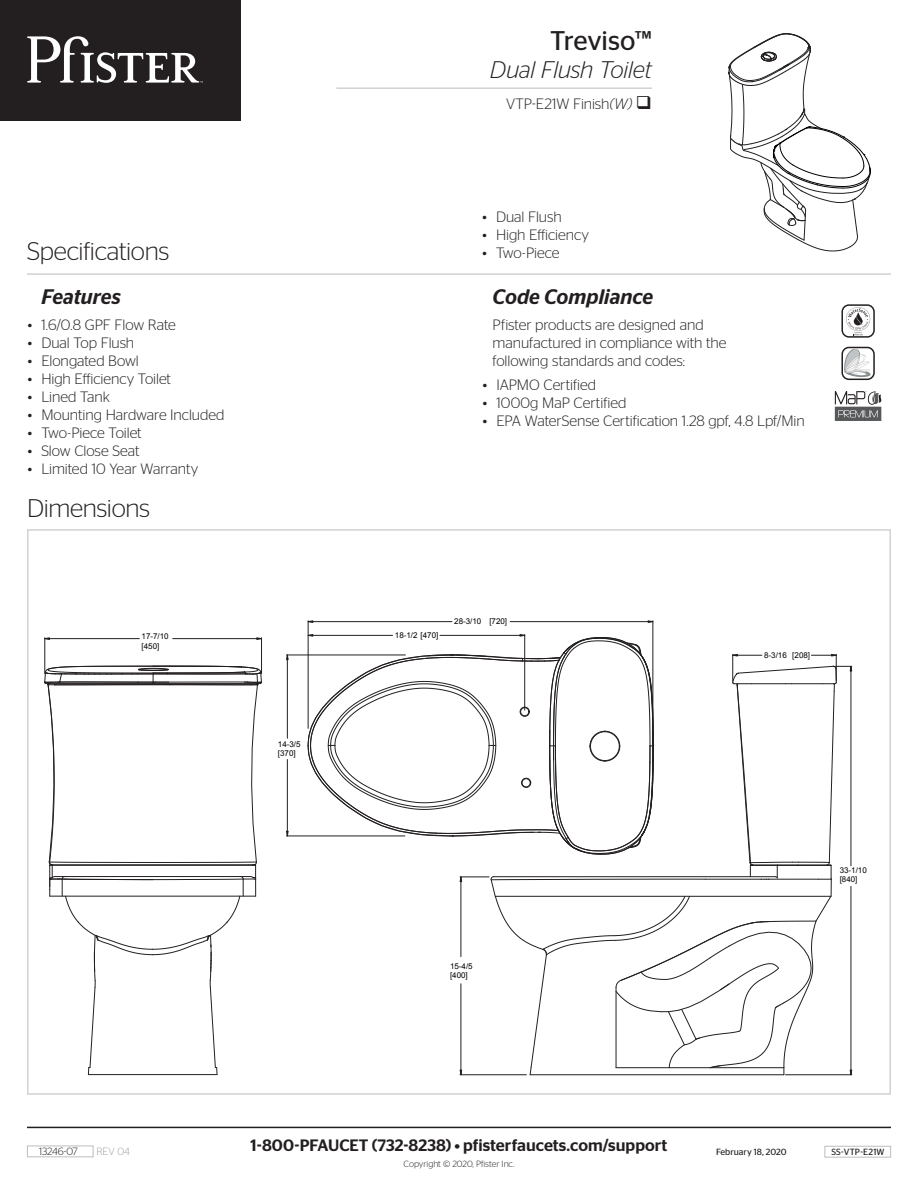
<style>
.page{position:relative;width:918px;height:1188px;background:#fff}
.page>*{position:absolute;margin:0;border:0;box-sizing:border-box;transform-origin:0 0}
.t1{font:27px "Stag Sans";letter-spacing:-.005em;color:#231f20}
.t2{font:300 25.5px "Stag Sans";letter-spacing:-.015em;color:#231f20}
.t3{font:italic 300 24px "Stag Sans";letter-spacing:-.01em;color:#231f20}
.t4{font:italic 500 21px "Stag Sans";color:#231f20}
.t5{font:500 16.5px "Stag Sans";letter-spacing:.005em;color:#231f20}
.t6{font:300 15px/18px "Stag Sans";letter-spacing:-.005em;color:#231f20}
.t7{font:300 10.5px "Stag Sans";letter-spacing:-.005em;color:#231f20}
.t8{font:300 10.5px "Stag Sans";color:#9d9fa2}
.t9{font:300 9px "Stag Sans";color:#231f20}
.t10{font:9px "Stag Sans";color:#231f20}
.t11{font:9px "Stag Sans";letter-spacing:.03em;color:#231f20}
.t12{font:7.95px/9.3px "Arial";color:#000}
.s1{font-style:italic}
</style>
<div class="page">
<div style="left:0;top:0;width:241px;height:121px;background:#231f20"></div>
<svg style="left:27px;top:36px;width:176px;height:47px"></svg>
<hr style="left:27px;top:1127px;width:864px;height:1px;background:#231f20">
<svg style="left:728px;top:33px;width:143px;height:219px"></svg>
<hr style="left:287px;top:655px;width:1px;height:83px;background:#231f20">
<hr style="left:287px;top:759px;width:1px;height:77px;background:#231f20">
<hr style="left:308px;top:621px;width:1px;height:107px;background:#231f20">
<hr style="left:261px;top:638px;width:1px;height:36px;background:#231f20">
<hr style="left:286px;top:836px;width:119px;height:1px;background:#231f20">
<hr style="left:286px;top:655px;width:119px;height:1px;background:#231f20">
<hr style="left:45px;top:638px;width:1px;height:36px;background:#231f20">
<hr style="left:510px;top:621px;width:143px;height:1px;background:#231f20">
<hr style="left:308px;top:621px;width:144px;height:1px;background:#231f20">
<hr style="left:653px;top:621px;width:1px;height:123px;background:#231f20">
<hr style="left:45px;top:638px;width:94px;height:1px;background:#231f20">
<hr style="left:173px;top:638px;width:89px;height:1px;background:#231f20">
<svg style="left:44px;top:666px;width:218px;height:409px"></svg>
<svg style="left:307px;top:634px;width:545px;height:441px"></svg>
<svg style="left:835px;top:391px;width:47px;height:30px"></svg>
<svg style="left:841px;top:347px;width:34px;height:33px"></svg>
<svg style="left:841px;top:304px;width:34px;height:34px"></svg>
<div style="left:825px;top:1146px;width:66px;height:12px;border:1px solid #bcbdc0"></div>
<div style="left:27px;top:1146px;width:66px;height:11px;border:1px solid #bcbdc0"></div>
<hr style="left:27px;top:273px;width:864px;height:2px;background:#d1d2d4">
<hr style="left:336px;top:87px;width:316px;height:2px;background:#d1d2d4">
<p class="t1" style="left:550px;top:25px;width:103px">Treviso™</p>
<p class="t3" style="left:490px;top:57px;width:164px">Dual Flush Toilet</p>
<p class="t6" style="left:506px;top:94px;width:147px">VTP-E21W Finish<span class="s1">(W)</span> ❑</p>
<p class="t6" style="left:483px;top:207px;width:81px">• Dual Flush</p>
<p class="t6" style="left:483px;top:225px;width:108px">• High Efficiency</p>
<p class="t6" style="left:483px;top:243px;width:79px">• Two-Piece</p>
<p class="t2" style="left:27px;top:237px;width:144px">Specifications</p>
<p class="t4" style="left:42px;top:285px;width:81px">Features</p>
<p class="t4" style="left:493px;top:285px;width:162px">Code Compliance</p>
<p class="t6" style="left:28px;top:316px;width:150px">• 1.6/0.8 GPF Flow Rate</p>
<p class="t6" style="left:28px;top:334px;width:108px">• Dual Top Flush</p>
<p class="t6" style="left:28px;top:352px;width:113px">• Elongated Bowl</p>
<p class="t6" style="left:28px;top:370px;width:145px">• High Efficiency Toilet</p>
<p class="t6" style="left:28px;top:388px;width:84px">• Lined Tank</p>
<p class="t6" style="left:28px;top:406px;width:198px">• Mounting Hardware Included</p>
<p class="t6" style="left:28px;top:424px;width:115px">• Two-Piece Toilet</p>
<p class="t6" style="left:28px;top:442px;width:113px">• Slow Close Seat</p>
<p class="t6" style="left:28px;top:460px;width:172px">• Limited 10 Year Warranty</p>
<p class="t2" style="left:27px;top:494px;width:125px">Dimensions</p>
<p class="t12" style="left:142px;top:632px;width:29px">17-7/10 [450]</p>
<p class="t12" style="left:278px;top:739px;width:24px">14-3/5 [370]</p>
<p class="t6" style="left:493px;top:316px;width:235px">Pfister products are designed and manufactured in compliance with the following standards and codes:</p>
<p class="t6" style="left:483px;top:376px;width:115px">• IAPMO Certified</p>
<p class="t6" style="left:483px;top:394px;width:145px">• 1000g MaP Certified</p>
<p class="t6" style="left:483px;top:412px;width:323px">• EPA WaterSense Certification 1.28 gpf, 4.8 Lpf/Min</p>
<p class="t12" style="left:395px;top:630px;width:45px">18-1/2 [470]</p>
<p class="t12" style="left:454px;top:617px;width:54px">28-3/10 [720]</p>
<p class="t12" style="left:764px;top:650px;width:47px">8-3/16 [208]</p>
<p class="t12" style="left:450px;top:961px;width:24px">15-4/5 [400]</p>
<p class="t12" style="left:840px;top:866px;width:29px">33-1/10 [840]</p>
<p class="t7" style="left:39px;top:1146px;width:40px">13246-07</p>
<p class="t8" style="left:96px;top:1146px;width:35px">REV 04</p>
<p class="t5" style="left:251px;top:1136px;width:418px">1-800-PFAUCET (732-8238) • pfisterfaucets.com/support</p>
<p class="t9" style="left:404px;top:1159px;width:112px">Copyright © 2020, Pfister Inc.</p>
<p class="t10" style="left:716px;top:1147px;width:72px">February 18, 2020</p>
<p class="t11" style="left:831px;top:1147px;width:55px">SS-VTP-E21W</p>
</div>
